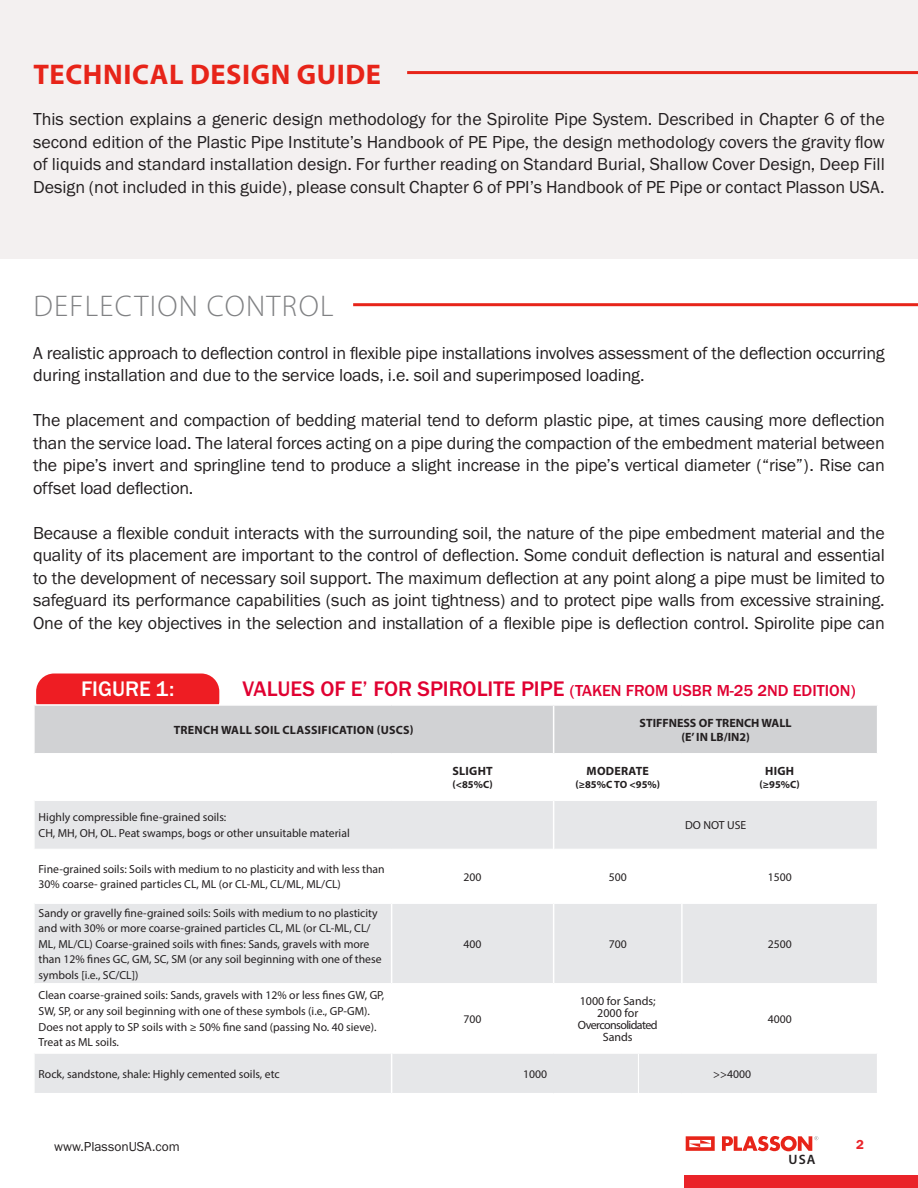
<style>
.page{position:relative;width:918px;height:1188px;background:#fff}
.page>*{position:absolute;margin:0;border:0;box-sizing:border-box;transform-origin:0 0}
.t1{font:300 30px "Myriad Pro";letter-spacing:.045em;color:#808183}
.t2{font:700 28.5px "Myriad Pro";letter-spacing:.02em;color:#e72419}
.t3{font:500 21.9px "Franklin Gothic URW";color:#fff}
.t4{font:18px/22.5px "Franklin Gothic URW Boo";letter-spacing:-.01em;color:#231f20;text-align:justify}
.t5{font:500 16.5px "Franklin Gothic URW";color:#e00031}
.t6{font:600 13.65px "Myriad Pro";color:#231f20}
.t7{font:13.5px "Franklin Gothic URW Boo";color:#231f20}
.t8{font:13.5px "Franklin Gothic URW Dem";color:#ea2329}
.Paragraph_Style_1{font:700 12px "Myriad Pro";letter-spacing:.02em;color:#231f20}
.Grey_Top_Black_lette{font:700 12px/13.5px "Myriad Pro";color:#231f20;text-align:center}
.Paragraph_Style_1-2{font:12px/12px "Myriad Pro";letter-spacing:-.05em;color:#231f20;text-align:center}
.Paragraph_Style_1-3{font:12px/12px "Myriad Pro";letter-spacing:-.015em;color:#231f20;text-align:center}
.chart_body_style{font:11.7px/15.6px "Myriad Pro";color:#231f20}
.Paragraph_Style_1-4{font:700 10.5px "Myriad Pro";color:#231f20}
.s1{font-size:21.9px}
</style>
<div class="page">
<div style="left:684px;top:1175px;width:234px;height:13px;background:#ea2329"></div>
<svg style="left:686px;top:1136px;width:29px;height:15px"></svg>
<svg style="left:722px;top:1136px;width:97px;height:15px"></svg>
<div style="left:36px;top:674px;width:183px;height:45px;background:#ee1d23;border-radius:18px"></div>
<div style="left:0;top:0;width:918px;height:259px;background:#f3f0f0"></div>
<hr style="left:407px;top:71px;width:511px;height:3px;background:#e72419">
<hr style="left:353px;top:303px;width:565px;height:3px;background:#e72419">
<div style="left:35px;top:706px;width:842px;height:47px;background:#d1d2d4"></div>
<svg style="left:35px;top:801px;width:842px;height:292px;fill:#e6e7e9"></svg>
<hr style="left:35px;top:1053px;width:356px;height:1px;background:#fff">
<hr style="left:392px;top:1053px;width:162px;height:1px;background:#fff">
<hr style="left:554px;top:1053px;width:128px;height:1px;background:#fff">
<hr style="left:682px;top:1053px;width:195px;height:1px;background:#fff">
<hr style="left:35px;top:849px;width:357px;height:1px;background:#fff">
<hr style="left:682px;top:849px;width:195px;height:1px;background:#fff">
<hr style="left:392px;top:849px;width:161px;height:1px;background:#fff">
<hr style="left:554px;top:849px;width:128px;height:1px;background:#fff">
<hr style="left:33px;top:704px;width:359px;height:2px;background:#fff">
<hr style="left:553px;top:706px;width:1px;height:48px;background:#fff">
<hr style="left:553px;top:801px;width:1px;height:48px;background:#fff">
<hr style="left:391px;top:849px;width:1px;height:53px;background:#fff">
<hr style="left:553px;top:849px;width:1px;height:53px;background:#fff">
<hr style="left:681px;top:849px;width:2px;height:53px;background:#fff">
<hr style="left:391px;top:985px;width:1px;height:68px;background:#fff">
<hr style="left:553px;top:985px;width:1px;height:68px;background:#fff">
<hr style="left:681px;top:985px;width:2px;height:68px;background:#fff">
<hr style="left:391px;top:1053px;width:1px;height:40px;background:#fff">
<hr style="left:35px;top:902px;width:357px;height:2px;background:#fff">
<hr style="left:392px;top:902px;width:162px;height:2px;background:#fff">
<hr style="left:554px;top:902px;width:128px;height:2px;background:#fff">
<hr style="left:682px;top:902px;width:195px;height:2px;background:#fff">
<hr style="left:35px;top:983px;width:357px;height:2px;background:#fff">
<hr style="left:392px;top:983px;width:162px;height:2px;background:#fff">
<hr style="left:554px;top:983px;width:128px;height:2px;background:#fff">
<hr style="left:682px;top:983px;width:195px;height:2px;background:#fff">
<hr style="left:391px;top:904px;width:1px;height:79px;background:#fff">
<hr style="left:553px;top:904px;width:1px;height:79px;background:#fff">
<hr style="left:681px;top:904px;width:2px;height:79px;background:#fff">
<hr style="left:638px;top:1054px;width:1px;height:49px;background:#fff">
<p class="t2" style="left:33px;top:56px;width:349px">TECHNICAL DESIGN GUIDE</p>
<p class="t4" style="left:33px;top:108px;width:853px">This section explains a generic design methodology for the Spirolite Pipe System. Described in Chapter 6 of the second edition of the Plastic Pipe Institute’s Handbook of PE Pipe, the design methodology covers the gravity flow of liquids and standard installation design. For further reading on Standard Burial, Shallow Cover Design, Deep Fill Design (not included in this guide), please consult Chapter 6 of PPI’s Handbook of PE Pipe or contact Plasson USA.</p>
<p class="t1" style="left:33px;top:288px;width:302px">DEFLECTION CONTROL</p>
<p class="t4" style="left:33px;top:341px;width:853px">A realistic approach to deflection control in flexible pipe installations involves assessment of the deflection occurring during installation and due to the service loads, i.e. soil and superimposed loading.</p>
<p class="t4" style="left:33px;top:408px;width:853px">The placement and compaction of bedding material tend to deform plastic pipe, at times causing more deflection than the service load. The lateral forces acting on a pipe during the compaction of the embedment material between the pipe’s invert and springline tend to produce a slight increase in the pipe’s vertical diameter (“rise”). Rise can offset load deflection.</p>
<p class="t4" style="left:33px;top:521px;width:853px">Because a flexible conduit interacts with the surrounding soil, the nature of the pipe embedment material and the quality of its placement are important to the control of deflection. Some conduit deflection is natural and essential to the development of necessary soil support. The maximum deflection at any point along a pipe must be limited to safeguard its performance capabilities (such as joint tightness) and to protect pipe walls from excessive straining.<br>One of the key objectives in the selection and installation of a flexible pipe is deflection control. Spirolite pipe can</p>
<p class="t3" style="left:81px;top:676px;width:95px">FIGURE 1:</p>
<p class="t5" style="left:243px;top:681px;width:615px"><span class="s1">VALUES OF E’ FOR SPIROLITE PIPE</span> (TAKEN FROM USBR M-25 2ND EDITION)</p>
<p class="Paragraph_Style_1" style="left:174px;top:722px;width:241px">TRENCH WALL SOIL CLASSIFICATION (USCS)</p>
<p class="Grey_Top_Black_lette" style="left:640px;top:716px;width:153px">STIFFNESS OF TRENCH WALL )E’ IN LB/IN2(</p>
<p class="Paragraph_Style_1" style="left:452px;top:763px;width:42px">SLIGHT</p>
<p class="Paragraph_Style_1-4" style="left:452px;top:778px;width:42px">(&lt;85%C)</p>
<p class="Paragraph_Style_1" style="left:587px;top:763px;width:64px">MODERATE</p>
<p class="Paragraph_Style_1-4" style="left:575px;top:778px;width:86px">(≥85%C TO &lt;95%)</p>
<p class="Paragraph_Style_1" style="left:765px;top:763px;width:30px">HIGH</p>
<p class="Paragraph_Style_1-4" style="left:760px;top:778px;width:42px">(≥95%C)</p>
<p class="chart_body_style" style="left:39px;top:810px;width:313px">Highly compressible fine-grained soils:<br>CH, MH, OH, OL. Peat swamps, bogs or other unsuitable material</p>
<p class="chart_body_style" style="left:685px;top:817px;width:63px">DO NOT USE</p>
<p class="chart_body_style" style="left:39px;top:861px;width:348px">Fine-grained soils: Soils with medium to no plasticity and with less than<br>30% coarse- grained particles CL, ML (or CL-ML, CL/ML, ML/CL)</p>
<p class="chart_body_style" style="left:464px;top:869px;width:20px">200</p>
<p class="chart_body_style" style="left:609px;top:869px;width:20px">500</p>
<p class="chart_body_style" style="left:768px;top:869px;width:26px">1500</p>
<p class="chart_body_style" style="left:39px;top:905px;width:345px">Sandy or gravelly fine-grained soils: Soils with medium to no plasticity and with 30% or more coarse-grained particles CL, ML (or CL-ML, CL/ ML, ML/CL) Coarse-grained soils with fines: Sands, gravels with more than 12% fines GC, GM, SC, SM (or any soil beginning with one of these symbols [i.e., SC/CL])</p>
<p class="chart_body_style" style="left:464px;top:936px;width:20px">400</p>
<p class="chart_body_style" style="left:609px;top:936px;width:20px">700</p>
<p class="chart_body_style" style="left:768px;top:936px;width:26px">2500</p>
<p class="chart_body_style" style="left:39px;top:988px;width:347px">Clean coarse-grained soils: Sands, gravels with 12% or less fines GW, GP, SW, SP, or any soil beginning with one of these symbols (i.e., GP-GM).<br>Does not apply to SP soils with ≥ 50% fine sand (passing No. 40 sieve).<br>Treat as ML soils.</p>
<p class="chart_body_style" style="left:464px;top:1011px;width:20px">700</p>
<p class="Paragraph_Style_1-3" style="left:580px;top:995px;width:77px">1000 for Sands;<br>2000 for</p>
<p class="Paragraph_Style_1-2" style="left:578px;top:1019px;width:81px">Overconsolidated<br>Sands</p>
<p class="chart_body_style" style="left:39px;top:1066px;width:243px">Rock, sandstone, shale: Highly cemented soils, etc</p>
<p class="chart_body_style" style="left:523px;top:1066px;width:26px">1000</p>
<p class="chart_body_style" style="left:713px;top:1066px;width:39px">&gt;&gt;4000</p>
<p class="chart_body_style" style="left:768px;top:1011px;width:26px">4000</p>
<p class="t7" style="left:54px;top:1138px;width:127px">www.PlassonUSA.com</p>
<p class="t8" style="left:856px;top:1136px;width:9px">2</p>
<p class="t6" style="left:789px;top:1151px;width:28px">USA</p>
</div>
